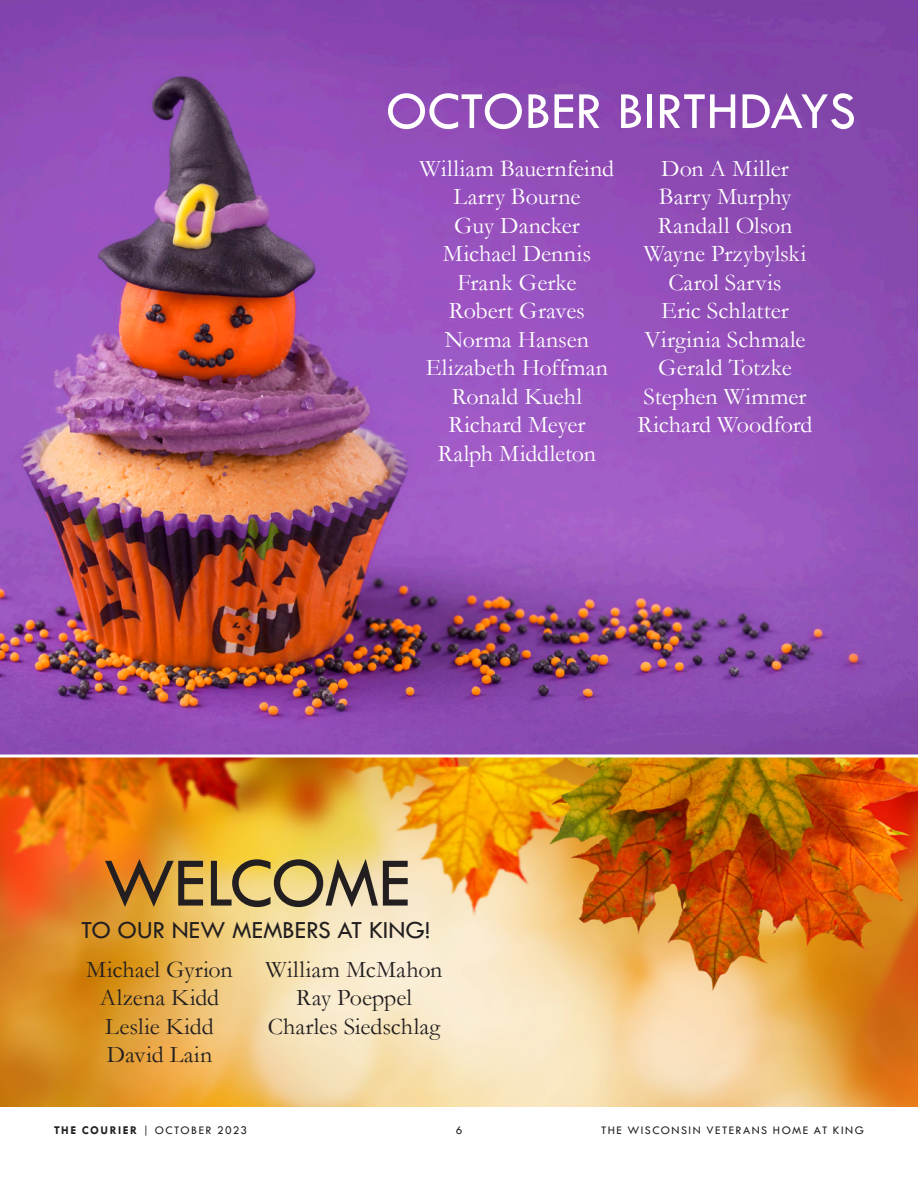
<style>
.page{position:relative;width:918px;height:1188px;background:#fff}
.page>*{position:absolute;margin:0;border:0;box-sizing:border-box;transform-origin:0 0}
.t1{font:72px "Tw Cen";letter-spacing:-.025em;color:#231f20}
.t2{font:54px "Tw Cen";color:#fff}
.t3{font:25.5px "Tw Cen";letter-spacing:-.005em;color:#231f20}
.t4{font:24px/28.5px "Garamond";color:#fff;text-align:center}
.t5{font:24px/28.5px "Garamond";color:#231f20;text-align:center}
.t6{font:12px "Tw Cen";letter-spacing:.12em;color:#231f20}
.s1{font-weight:700}
</style>
<div class="page">
<img style="left:0;top:0;width:918px;height:1107px">
<svg style="left:0;top:754px;width:918px;height:4px"></svg>
<p class="t2" style="left:386px;top:78px;width:472px">OCTOBER BIRTHDAYS</p>
<p class="t4" style="left:420px;top:153px;width:196px">William Bauernfeind</p>
<p class="t4" style="left:454px;top:182px;width:128px">Larry Bourne</p>
<p class="t4" style="left:454px;top:210px;width:127px">Guy Dancker</p>
<p class="t4" style="left:443px;top:239px;width:150px">Michael Dennis</p>
<p class="t4" style="left:458px;top:267px;width:120px">Frank Gerke</p>
<p class="t4" style="left:449px;top:296px;width:138px">Robert Graves</p>
<p class="t4" style="left:445px;top:324px;width:146px">Norma Hansen</p>
<p class="t4" style="left:426px;top:353px;width:184px">Elizabeth Hoffman</p>
<p class="t4" style="left:452px;top:381px;width:132px">Ronald Kuehl</p>
<p class="t4" style="left:448px;top:410px;width:139px">Richard Meyer</p>
<p class="t4" style="left:438px;top:438px;width:160px">Ralph Middleton</p>
<p class="t4" style="left:637px;top:153px;width:177px">Don A Miller<br>Barry Murphy<br>Randall Olson<br>Wayne Przybylski<br>Carol Sarvis<br>Eric Schlatter<br>Virginia Schmale<br>Gerald Totzke<br>Stephen Wimmer<br>Richard Woodford</p>
<p class="t1" style="left:103px;top:840px;width:308px">WELCOME</p>
<p class="t3" style="left:81px;top:914px;width:351px">TO OUR NEW MEMBERS AT KING!</p>
<p class="t5" style="left:86px;top:954px;width:148px">Michael Gyrion</p>
<p class="t5" style="left:100px;top:983px;width:121px">Alzena Kidd</p>
<p class="t5" style="left:105px;top:1011px;width:110px">Leslie Kidd</p>
<p class="t5" style="left:107px;top:1040px;width:107px">David Lain</p>
<p class="t5" style="left:266px;top:954px;width:178px">William McMahon<br>Ray Poeppel<br>Charles Siedschlag</p>
<p class="t6" style="left:54px;top:1123px;width:195px"><span class="s1">THE COURIER</span> | OCTOBER 2023</p>
<p class="t6" style="left:456px;top:1123px;width:8px">6</p>
<p class="t6" style="left:601px;top:1123px;width:264px">THE WISCONSIN VETERANS HOME AT KING</p>
</div>
